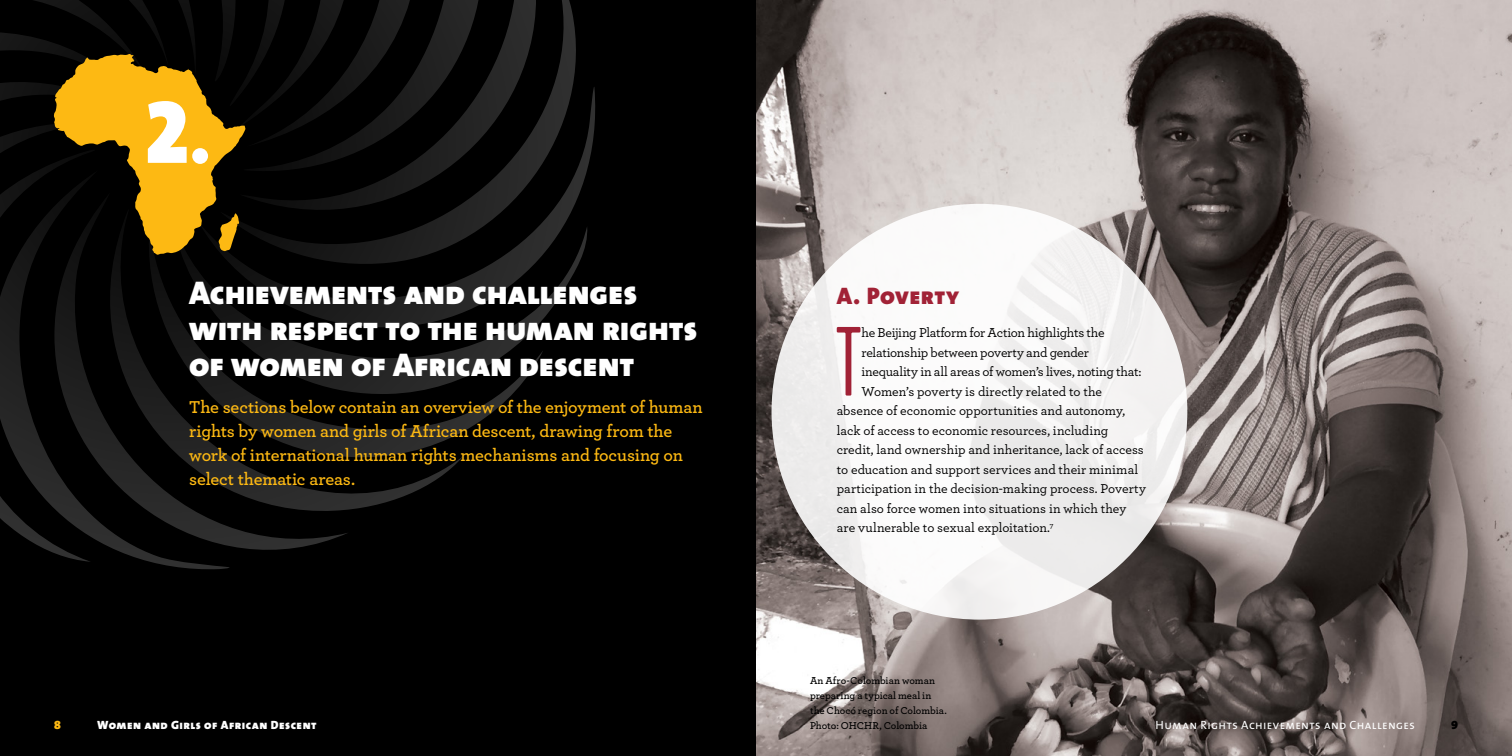
<style>
.page{position:relative;width:1512px;height:756px;background:#fff}
.page>*{position:absolute;margin:0;border:0;box-sizing:border-box;transform-origin:0 0}
.t1{font:300 91.5px "Kapra Neue";color:#a12236}
.t2{font:90px "The Sans Black Caps";color:#fff}
.t3{font:33px/36px "The Sans Black Caps";letter-spacing:-.005em;color:#fff}
.t4{font:24px "The Sans Black Caps";letter-spacing:.02em;color:#a12236}
.t5{font:600 18px/24px "Archer";letter-spacing:-.01em;color:#fdb913}
.t6{font:500 13.5px "Archer";letter-spacing:-.005em;color:#000}
.t7{font:500 13.5px "Archer";letter-spacing:-.025em;color:#000}
.t8{font:12px "The Sans Caps";letter-spacing:.035em;color:#fff}
.t9{font:12px "The Sans Black Caps";letter-spacing:.045em;color:#fff}
.t10{font:12px "The Sans Black Caps";color:#fdb913}
.t11{font:12px "The Sans Black Caps";color:#000}
.t12{font:600 10.5px/15px "Archer";letter-spacing:-.005em;color:#000}
.s1{font-size:72px}
</style>
<div class="page">
<div style="left:0;top:0;width:756px;height:756px;background:#000"></div>
<svg style="left:0;top:0;width:595px;height:570px"></svg>
<svg style="left:54px;top:54px;width:191px;height:201px"></svg>
<img style="left:756px;top:0;width:756px;height:756px">
<div style="left:772px;top:204px;width:415px;height:416px;background:linear-gradient(to right,#f5f4f4,#f3f2f1);border-radius:50%"></div>
<h2 class="t2" style="left:145px;top:56px;width:68px">2<span class="s1">.</span></h2>
<h3 class="t3" style="left:189px;top:274px;width:510px">Achievements and challenges with respect to the human rights of women of African descent</h3>
<h3 class="t5" style="left:189px;top:394px;width:515px">The sections below contain an overview of the enjoyment of human rights by women and girls of African descent, drawing from the work of international human rights mechanisms and focusing on select thematic areas.</h3>
<p class="t10" style="left:54px;top:715px;width:8px">8</p>
<p class="t9" style="left:97px;top:715px;width:221px">Women and Girls of African Descent</p>
<h3 class="t4" style="left:837px;top:276px;width:124px">A. Poverty</h3>
<h1 class="t1" style="left:834px;top:308px;width:31px">T</h1>
<p class="t7" style="left:861px;top:323px;width:245px">he Beijing Platform for Action highlights the</p>
<p class="t6" style="left:861px;top:342px;width:229px">relationship between poverty and gender</p>
<p class="t6" style="left:861px;top:362px;width:282px">inequality in all areas of women’s lives, noting that:</p>
<p class="t6" style="left:861px;top:381px;width:242px">Women’s poverty is directly related to the</p>
<p class="t6" style="left:837px;top:401px;width:290px">absence of economic opportunities and autonomy,</p>
<p class="t6" style="left:837px;top:420px;width:273px">lack of access to economic resources, including</p>
<p class="t6" style="left:837px;top:440px;width:309px">credit, land ownership and inheritance, lack of access</p>
<p class="t6" style="left:837px;top:459px;width:303px">to education and support services and their minimal</p>
<p class="t6" style="left:837px;top:479px;width:311px">participation in the decision-making process. Poverty</p>
<p class="t6" style="left:837px;top:498px;width:291px">can also force women into situations in which they</p>
<p class="t6" style="left:837px;top:518px;width:218px">are vulnerable to sexual exploitation.<sup>7</sup></p>
<p class="t12" style="left:810px;top:672px;width:138px">An Afro-Colombian woman preparing a typical meal in the Chocó region of Colombia.<br>Photo: OHCHR, Colombia</p>
<p class="t8" style="left:1156px;top:715px;width:261px">Human Rights Achievements and Challenges</p>
<p class="t11" style="left:1451px;top:715px;width:8px">9</p>
</div>
